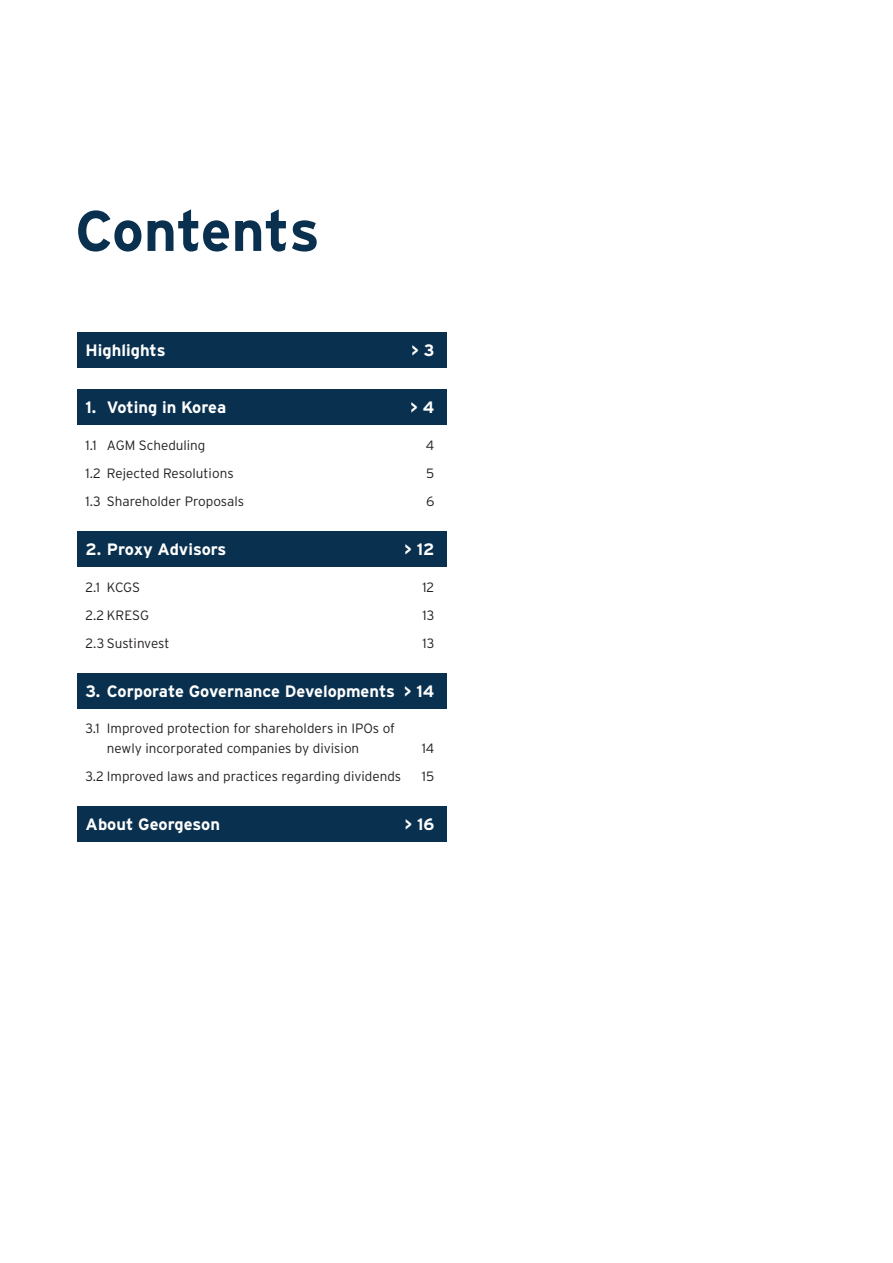
<style>
.page{position:relative;width:893px;height:1263px;background:#fff}
.page>*{position:absolute;margin:0;border:0;box-sizing:border-box;transform-origin:0 0}
.t1{font:700 57px "Interstate";letter-spacing:-.005em;color:#09304f}
.t2{font:700 16.5px "Interstate";color:#fff}
.t3{font:300 13.5px/19.5px "Interstate";color:#231f20}
</style>
<div class="page">
<div style="left:77px;top:332px;width:370px;height:35px;background:#09304f"></div>
<div style="left:77px;top:389px;width:370px;height:36px;background:#09304f"></div>
<div style="left:77px;top:531px;width:370px;height:36px;background:#09304f"></div>
<div style="left:77px;top:673px;width:370px;height:36px;background:#09304f"></div>
<div style="left:77px;top:806px;width:370px;height:36px;background:#09304f"></div>
<h1 class="t1" style="left:75px;top:199px;width:246px">Contents</h1>
<p class="t2" style="left:86px;top:340px;width:82px">Highlights</p>
<p class="t2" style="left:411px;top:340px;width:24px">&gt; 3</p>
<p class="t2" style="left:86px;top:398px;width:142px">1. Voting in Korea</p>
<p class="t2" style="left:411px;top:398px;width:25px">&gt; 4</p>
<p class="t3" style="left:86px;top:435px;width:121px">1.1 AGM Scheduling</p>
<p class="t3" style="left:426px;top:435px;width:10px">4</p>
<p class="t3" style="left:86px;top:463px;width:150px">1.2 Rejected Resolutions</p>
<p class="t3" style="left:426px;top:463px;width:10px">5</p>
<p class="t3" style="left:86px;top:491px;width:160px">1.3 Shareholder Proposals</p>
<p class="t3" style="left:426px;top:491px;width:10px">6</p>
<p class="t2" style="left:86px;top:540px;width:142px">2. Proxy Advisors</p>
<p class="t2" style="left:404px;top:540px;width:31px">&gt; 12</p>
<p class="t3" style="left:86px;top:577px;width:56px">2.1 KCGS</p>
<p class="t3" style="left:422px;top:577px;width:13px">12</p>
<p class="t3" style="left:86px;top:605px;width:65px">2.2 KRESG</p>
<p class="t3" style="left:422px;top:605px;width:13px">13</p>
<p class="t3" style="left:86px;top:633px;width:85px">2.3 Sustinvest</p>
<p class="t3" style="left:422px;top:633px;width:13px">13</p>
<p class="t2" style="left:86px;top:682px;width:350px">3. Corporate Governance Developments &gt; 14</p>
<p class="t3" style="left:107px;top:719px;width:290px;text-indent:-21px">3.1 Improved protection for shareholders in IPOs of newly incorporated companies by division</p>
<p class="t3" style="left:422px;top:738px;width:14px">14</p>
<p class="t3" style="left:86px;top:766px;width:317px">3.2 Improved laws and practices regarding dividends</p>
<p class="t3" style="left:422px;top:766px;width:14px">15</p>
<p class="t2" style="left:86px;top:815px;width:136px">About Georgeson</p>
<p class="t2" style="left:405px;top:815px;width:31px">&gt; 16</p>
</div>
